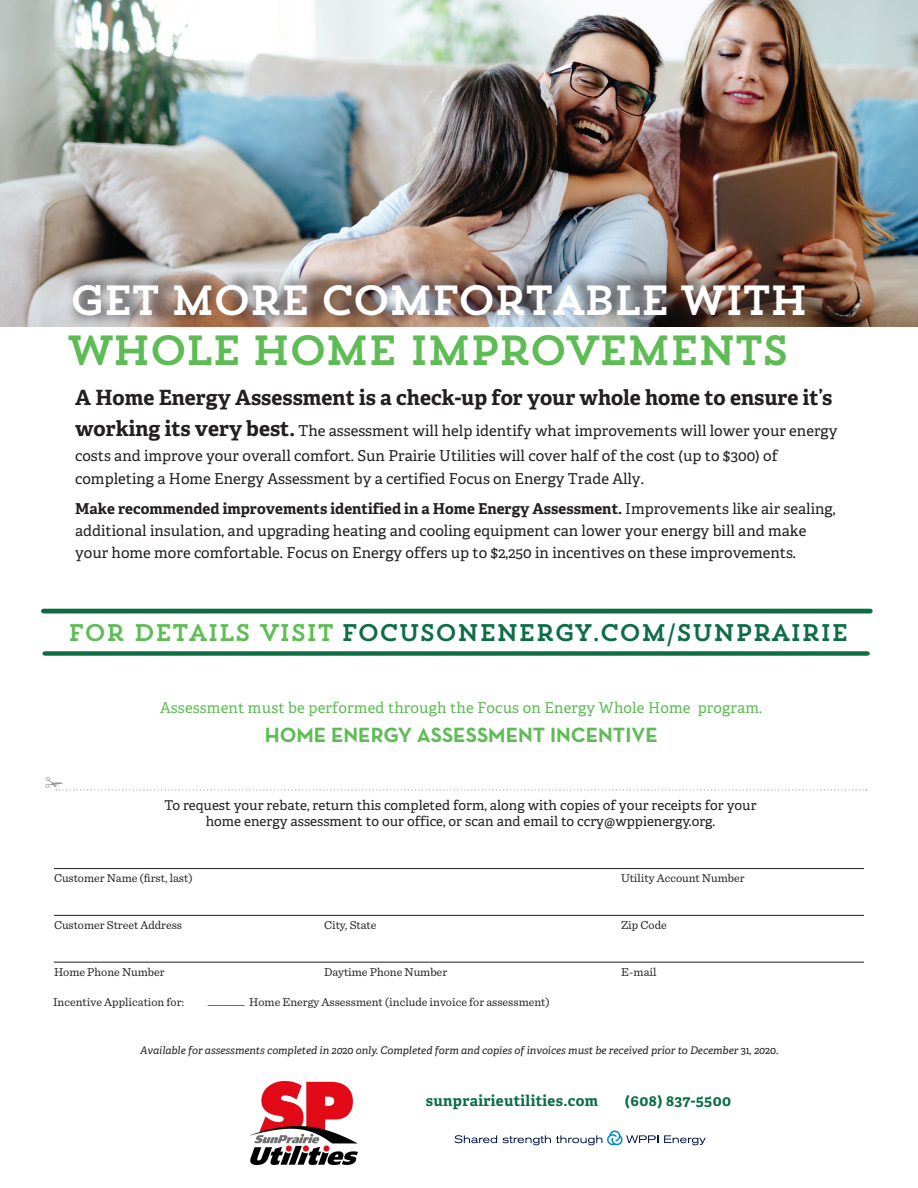
<style>
.page{position:relative;width:918px;height:1188px;background:#fff}
.page>*{position:absolute;margin:0;border:0;box-sizing:border-box;transform-origin:0 0}
.t1{font:42px "Trend Slab One";letter-spacing:-.095em;color:#fff}
.t2{font:42px "Trend Slab One";letter-spacing:-.095em;color:#5ebc55}
.t3{font:24px "Trend Slab One";letter-spacing:-.05em;color:#0d6e46}
.t4{font:700 21px "Adelle";color:#231f20}
.t5{font:700 21px "Neutraface Text";color:#5ebc55}
.t6{font:15px/24.8px "Adelle";color:#231f20}
.t7{font:15px "Adelle";letter-spacing:.01em;color:#5ebc55}
.t8{font:700 15px "Adelle";letter-spacing:.02em;color:#0d6e46}
.t9{font:13.5px/16.2px "Adelle";color:#231f20;text-align:center}
.t10{font:12px "Sentinel";color:#231f20}
.t11{font:italic 10.5px "Adelle";color:#231f20}
.s1{font-weight:700;font-size:21px}
.s2{font-weight:700}
.s3{color:#5ebc55}
.s4{font-style:normal}
</style>
<div class="page">
<img style="left:0;top:0;width:918px;height:326px">
<div style="left:65px;top:267px;width:727px;height:61px;background:#231f20;opacity:.64"></div>
<div style="left:44px;top:609px;width:826px;height:5px;background:#0d6e46"></div>
<div style="left:45px;top:651px;width:822px;height:5px;background:#0d6e46"></div>
<svg style="left:664px;top:1135px;width:42px;height:10px"></svg>
<svg style="left:454px;top:1130px;width:204px;height:15px"></svg>
<hr style="left:54px;top:868px;width:810px;height:1px;background:#231f20">
<hr style="left:54px;top:915px;width:810px;height:1px;background:#231f20">
<hr style="left:54px;top:962px;width:810px;height:1px;background:#231f20">
<img style="left:251px;top:1082px;width:106px;height:82px">
<svg style="left:55px;top:789px;width:812px;height:1px"></svg>
<h1 class="t1" style="left:69px;top:274px;width:742px">GET MORE COMFORTABLE WITH</h1>
<h1 class="t2" style="left:67px;top:323px;width:725px">WHOLE HOME IMPROVEMENTS</h1>
<h3 class="t4" style="left:75px;top:384px;width:759px">A Home Energy Assessment is a check-up for your whole home to ensure it’s</h3>
<p class="t6" style="left:75px;top:419px;width:764px"><span class="s1">working its very best.</span> The assessment will help identify what improvements will lower your energy costs and improve your overall comfort. Sun Prairie Utilities will cover half of the cost (up to $300) of</p>
<p class="t6" style="left:75px;top:464px;width:762px;line-height:29.8px">completing a Home Energy Assessment by a certified Focus on Energy Trade Ally.<br><span class="s2">Make recommended improvements identified in a Home Energy Assessment.</span> Improvements like air sealing,</p>
<p class="t6" style="left:75px;top:520px;width:733px;line-height:22.2px">additional insulation, and upgrading heating and cooling equipment can lower your energy bill and make your home more comfortable. Focus on Energy offers up to $2,250 in incentives on these improvements.</p>
<h2 class="t3" style="left:68px;top:617px;width:783px"><span class="s3">FOR DETAILS VISIT</span> FOCUSONENERGY.COM/SUNPRAIRIE</h2>
<p class="t7" style="left:160px;top:698px;width:604px">Assessment must be performed through the Focus on Energy Whole Home program.</p>
<h3 class="t5" style="left:265px;top:721px;width:395px">HOME ENERGY ASSESSMENT INCENTIVE</h3>
<p class="t9" style="left:165px;top:797px;width:593px">To request your rebate, return this completed form, along with copies of your receipts for your home energy assessment to our office, or scan and email to ccry@wppienergy.org.</p>
<p class="t10" style="left:54px;top:871px;width:140px">Customer Name (first, last)</p>
<p class="t10" style="left:621px;top:871px;width:125px">Utility Account Number</p>
<p class="t10" style="left:54px;top:918px;width:130px">Customer Street Address</p>
<p class="t10" style="left:324px;top:918px;width:54px">City, State</p>
<p class="t10" style="left:621px;top:918px;width:47px">Zip Code</p>
<p class="t10" style="left:54px;top:965px;width:112px">Home Phone Number</p>
<p class="t10" style="left:324px;top:965px;width:125px">Daytime Phone Number</p>
<p class="t10" style="left:621px;top:965px;width:37px">E-mail</p>
<p class="t10" style="left:208px;top:993px;width:343px">_______ Home Energy Assessment (include invoice for assessment)</p>
<p class="t11" style="left:140px;top:1044px;width:640px">Available for assessments completed in 20<span class="s4">20</span> only. Completed form and copies of invoices must be received prior to December <span class="s4">31</span>, 20<span class="s4">20.</span></p>
<p class="t8" style="left:426px;top:1091px;width:174px">sunprairieutilities.com</p>
<p class="t8" style="left:625px;top:1091px;width:108px">(608) 837-5500</p>
</div>
